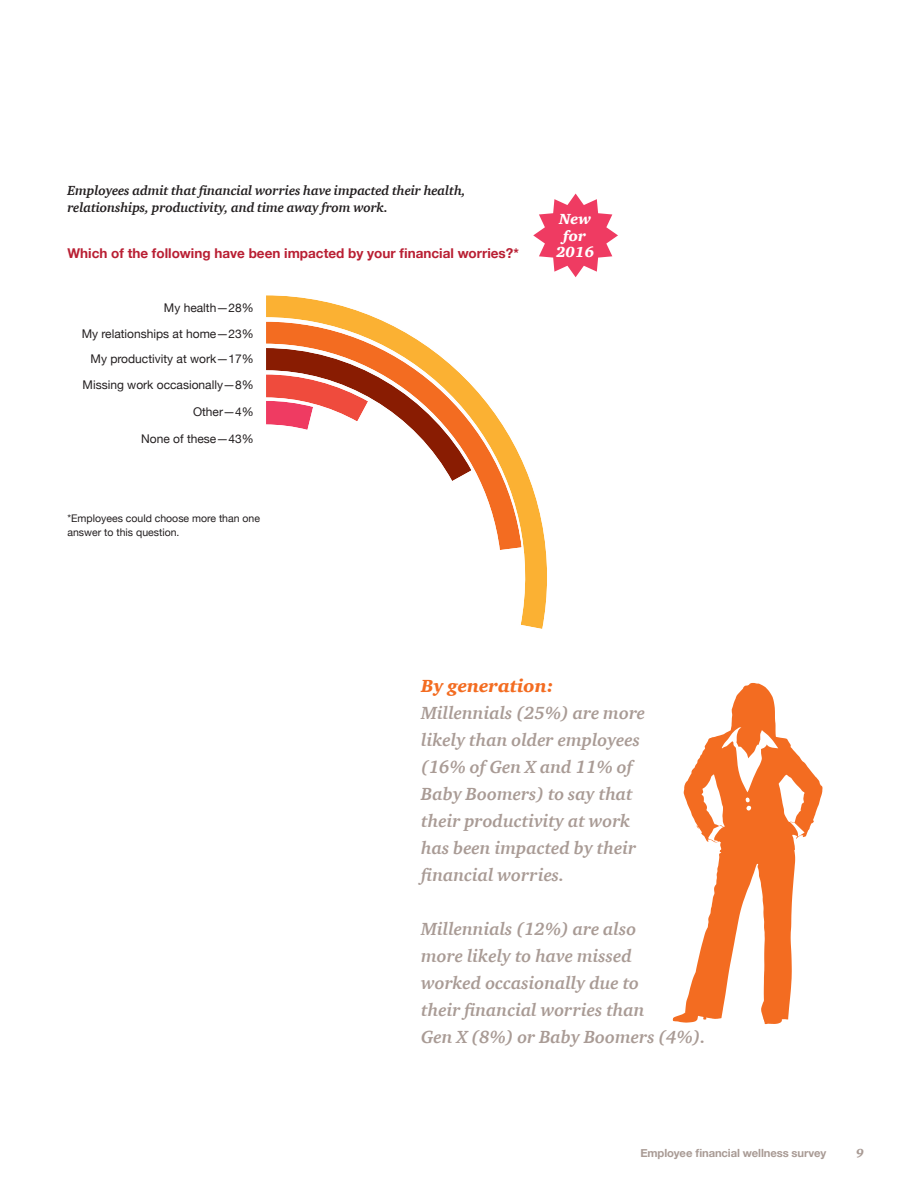
<style>
.page{position:relative;width:918px;height:1188px;background:#fff}
.page>*{position:absolute;margin:0;border:0;box-sizing:border-box;transform-origin:0 0}
.callout_grey_12_18{font:italic 700 18px/27px "ITC Charter Com";color:#a99b95}
.callout_grey_12_18-2{font:italic 900 18px "ITC Charter Com";color:#f36c21}
.New{font:italic 900 15px/16.5px "ITC Charter Com";color:#fff;text-align:center}
.Headline_5_left{font:italic 700 13.5px/16.5px "ITC Charter Com";letter-spacing:-.01em;color:#231f20}
.Chart_title{font:700 13.5px "Helvetica Neue";color:#b91f33}
.circle_chart_titles{font:12px "Helvetica Neue";color:#231f20}
.t1{font:italic 900 12px "ITC Charter Com";color:#a99b95}
.t2{font:700 11.25px "Helvetica Neue";letter-spacing:-.01em;color:#a99b95}
.Footnote{font:10.5px/13.5px "Helvetica Neue";color:#231f20}
</style>
<div class="page">
<svg style="left:266px;top:295px;width:281px;height:334px"></svg>
<svg style="left:673px;top:683px;width:150px;height:341px"></svg>
<svg style="left:702px;top:727px;width:103px;height:115px"></svg>
<svg style="left:533px;top:194px;width:85px;height:83px"></svg>
<p class="Headline_5_left" style="left:68px;top:182px;width:400px">Employees admit that financial worries have impacted their health, relationships, productivity, and time away from work.</p>
<p class="Chart_title" style="left:68px;top:242px;width:453px">Which of the following have been impacted by your financial worries?*</p>
<p class="circle_chart_titles" style="left:164px;top:299px;width:91px">My health—28%</p>
<p class="circle_chart_titles" style="left:82px;top:325px;width:174px">My relationships at home—23%</p>
<p class="circle_chart_titles" style="left:91px;top:350px;width:165px">My productivity at work—17%</p>
<p class="circle_chart_titles" style="left:83px;top:376px;width:173px">Missing work occasionally—8%</p>
<p class="circle_chart_titles" style="left:193px;top:403px;width:62px">Other—4%</p>
<p class="circle_chart_titles" style="left:141px;top:431px;width:114px">None of these—43%</p>
<p class="Footnote" style="left:68px;top:513px;width:194px">*Employees could choose more than one answer to this question.</p>
<p class="New" style="left:556px;top:211px;width:40px">New for<br>2016</p>
<p class="callout_grey_12_18-2" style="left:421px;top:675px;width:134px">By generation:</p>
<p class="callout_grey_12_18" style="left:421px;top:700px;width:226px">Millennials (25%) are more likely than older employees (16% of Gen X and 11% of<br>Baby Boomers) to say that their productivity at work has been impacted by their financial worries.</p>
<p class="callout_grey_12_18" style="left:421px;top:916px;width:286px">Millennials (12%) are also<br>more likely to have missed<br>worked occasionally due to<br>their financial worries than<br>Gen X (8%) or Baby Boomers (4%).</p>
<p class="t2" style="left:640px;top:1144px;width:187px">Employee financial wellness survey</p>
<p class="t1" style="left:856px;top:1146px;width:9px">9</p>
</div>
